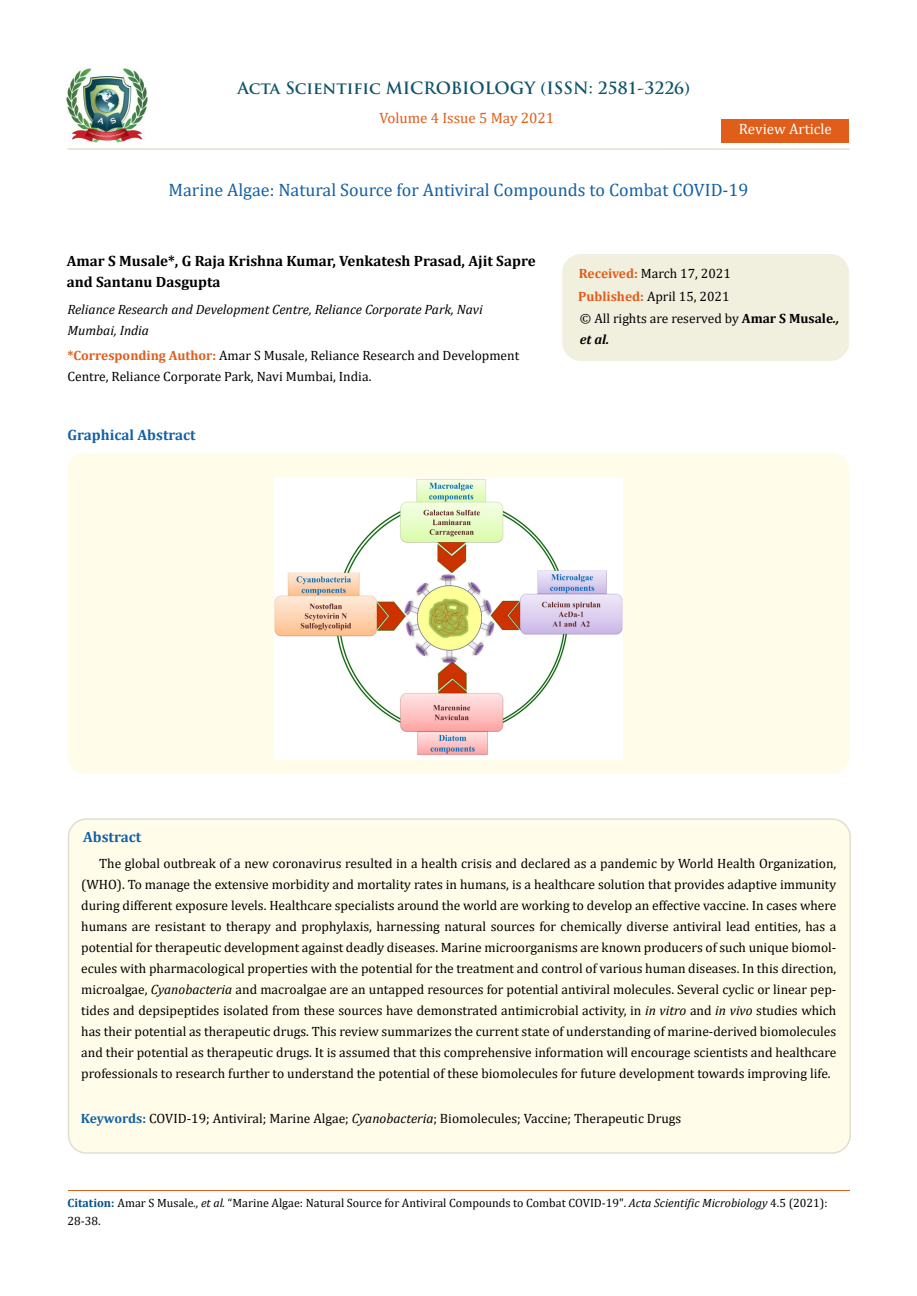
<style>
.page{position:relative;width:917px;height:1296px;background:#fff}
.page>*{position:absolute;margin:0;border:0;box-sizing:border-box;transform-origin:0 0}
.t1{font:18px "Cambria";color:#1560a6}
.t2{font:700 16.5px "Trajan Pro";color:#0e546a}
.t3{font:700 15px/21px "Cambria";color:#000}
.t4{font:700 15px "Cambria";color:#1560a6}
.t5{font:15px "Cambria";color:#e05d1a}
.t6{font:15px "Cambria";color:#fff}
.t7{font:13.5px/21px "Cambria";color:#000}
.t8{font:italic 13.5px/21px "Cambria";color:#000}
.t9{font:12px/18px "Cambria";color:#000}
.s1{font-weight:700;color:#e05d1a}
.s2{font-weight:700}
.s3{font-weight:700;font-style:italic}
.s4{font-style:italic}
.s5{font-weight:700;color:#1560a6}
.s6{font-weight:700;color:#035089}
</style>
<div class="page">
<img style="left:67px;top:68px;width:80px;height:74px">
<div style="left:721px;top:119px;width:128px;height:23px;background:#e05d1a"></div>
<div style="left:563px;top:255px;width:285px;height:105px;background:#f1f0de;border-radius:18px"></div>
<div style="left:562px;top:254px;width:287px;height:107px;border:2px solid #f1f0de;border-radius:18px"></div>
<div style="left:68px;top:819px;width:782px;height:334px;background:#fffde9;border-radius:18px"></div>
<div style="left:68px;top:818px;width:782px;height:336px;border:2px solid #e0dfcd;border-radius:18px"></div>
<div style="left:67px;top:453px;width:782px;height:321px;background:#fffde9;border-radius:18px"></div>
<img style="left:274px;top:478px;width:348px;height:281px">
<hr style="left:68px;top:1190px;width:781px;height:1px;background:#e05d1a">
<hr style="left:67px;top:148px;width:782px;height:2px;background:#e0dfcd">
<p class="t2" style="left:237px;top:77px;width:454px">Acta Scientific MICROBIOLOGY (ISSN: 2581-3226)</p>
<p class="t5" style="left:379px;top:109px;width:176px">Volume 4 Issue 5 May 2021</p>
<p class="t6" style="left:739px;top:120px;width:94px">Review Article</p>
<h1 class="t1" style="left:168px;top:180px;width:581px">Marine Algae: Natural Source for Antiviral Compounds to Combat COVID-19</h1>
<p class="t3" style="left:67px;top:250px;width:470px">Amar S Musale*, G Raja Krishna Kumar, Venkatesh Prasad, Ajit Sapre and Santanu Dasgupta</p>
<p class="t8" style="left:67px;top:299px;width:417px">Reliance Research and Development Centre, Reliance Corporate Park, Navi<br>Mumbai, India</p>
<p class="t7" style="left:67px;top:345px;width:453px"><span class="s1">*Corresponding Author:</span> Amar S Musale, Reliance Research and Development<br>Centre, Reliance Corporate Park, Navi Mumbai, India.</p>
<p class="t4" style="left:68px;top:425px;width:130px">Graphical Abstract</p>
<p class="t7" style="left:578px;top:262px;width:154px;line-height:23px"><span class="s1">Received:</span> March 17, 2021<br><span class="s1">Published:</span> April 15, 2021</p>
<p class="t7" style="left:580px;top:307px;width:261px">© All rights are reserved by <span class="s2">Amar S Musale</span><span class="s3">., et al.</span></p>
<p class="t4" style="left:83px;top:827px;width:60px">Abstract</p>
<p class="t7" style="left:81px;top:853px;width:756px;text-align:justify;text-indent:18px">The global outbreak of a new coronavirus resulted in a health crisis and declared as a pandemic by World Health Organization, (WHO). To manage the extensive morbidity and mortality rates in humans, is a healthcare solution that provides adaptive immunity during different exposure levels. Healthcare specialists around the world are working to develop an effective vaccine. In cases where humans are resistant to therapy and prophylaxis, harnessing natural sources for chemically diverse antiviral lead entities, has a potential for therapeutic development against deadly diseases. Marine microorganisms are known producers of such unique biomol&shy;ecules with pharmacological properties with the potential for the treatment and control of various human diseases. In this direction, microalgae, <span class="s4">Cyanobacteria</span> and macroalgae are an untapped resources for potential antiviral molecules. Several cyclic or linear pep&shy;tides and depsipeptides isolated from these sources have demonstrated antimicrobial activity, in <span class="s4">in vitro</span> and <span class="s4">in vivo</span> studies which has their potential as therapeutic drugs. This review summarizes the current state of understanding of marine-derived biomolecules and their potential as therapeutic drugs. It is assumed that this comprehensive information will encourage scientists and healthcare professionals to research further to understand the potential of these biomolecules for future development towards improving life.</p>
<p class="t7" style="left:81px;top:1108px;width:602px"><span class="s5">Keywords:</span> COVID-19; Antiviral; Marine Algae; <span class="s4">Cyanobacteria</span>; Biomolecules; Vaccine; Therapeutic Drugs</p>
<p class="t9" style="left:68px;top:1194px;width:761px"><span class="s6">Citation:</span> Amar S Musale<span class="s4">., et al.</span> “Marine Algae: Natural Source for Antiviral Compounds to Combat COVID-19". <span class="s4">Acta Scientific Microbiology</span> 4.5 (2021):<br>28-38.</p>
</div>
